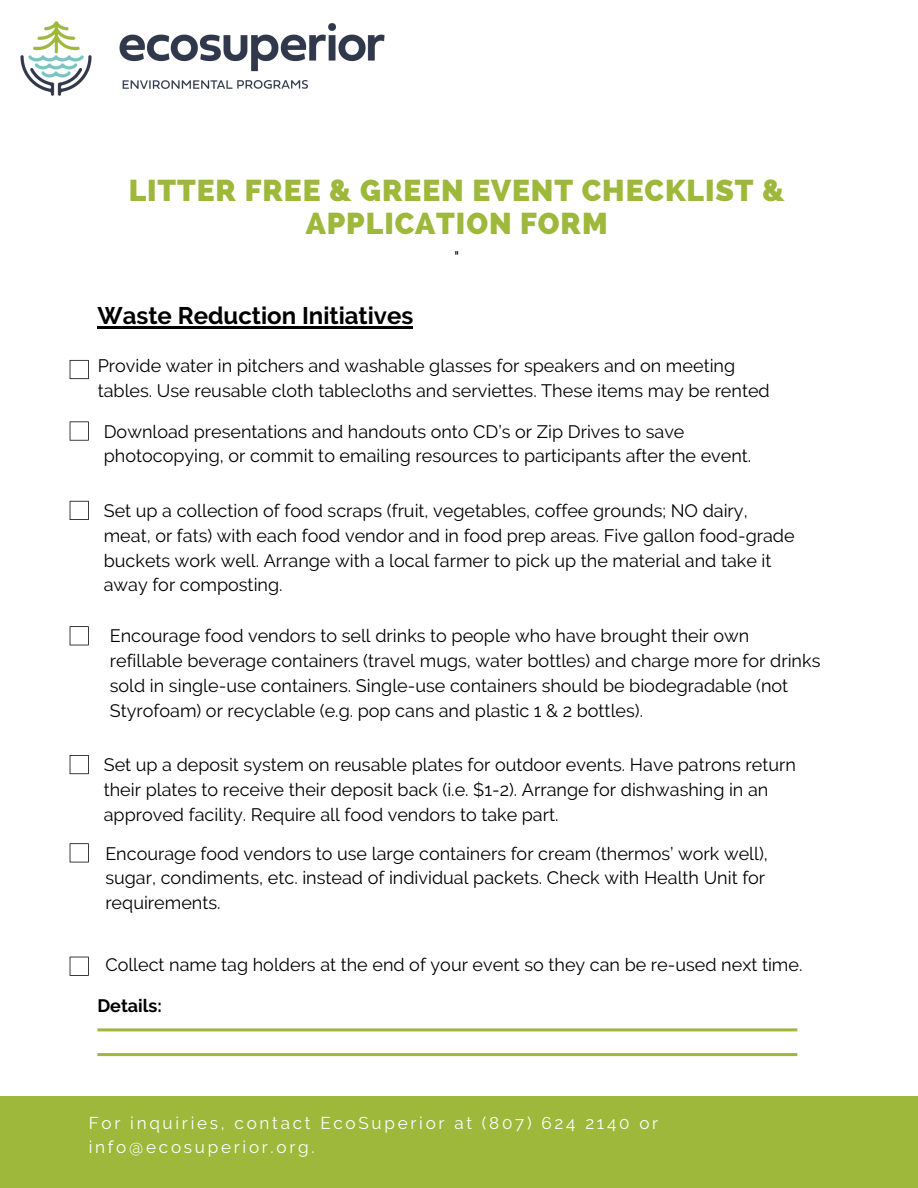
<style>
.page{position:relative;width:918px;height:1188px;background:#fff}
.page>*{position:absolute;margin:0;border:0;box-sizing:border-box;transform-origin:0 0}
.t1{font:800 30px/32.7px "Raleway";letter-spacing:.03em;color:#9eb83b;text-align:center}
.t2{font:700 24px "Raleway";color:#000}
.t3{font:18px/24.8px "Raleway";color:#000}
.t4{font:700 18px "Raleway";color:#000}
.t5{font:17.1px "Raleway";letter-spacing:.16em;color:#fff}
</style>
<div class="page">
<div style="left:0;top:1096px;width:918px;height:92px;background:#9eb83b"></div>
<img style="left:20px;top:21px;width:365px;height:75px">
<hr style="left:97px;top:326px;width:316px;height:2px;background:#000">
<svg style="left:70px;top:626px;width:19px;height:19px"></svg>
<svg style="left:70px;top:501px;width:19px;height:19px"></svg>
<svg style="left:97px;top:1028px;width:700px;height:3px;background:#abc155"></svg>
<svg style="left:97px;top:1053px;width:700px;height:3px;background:#a0b93f"></svg>
<svg style="left:70px;top:755px;width:19px;height:19px"></svg>
<svg style="left:70px;top:360px;width:19px;height:19px"></svg>
<svg style="left:70px;top:421px;width:19px;height:20px"></svg>
<svg style="left:70px;top:843px;width:19px;height:19px"></svg>
<svg style="left:70px;top:957px;width:19px;height:19px"></svg>
<p class="t1" style="left:129px;top:174px;width:658px">LITTER FREE &amp; GREEN EVENT CHECKLIST &amp;<br>APPLICATION FORM</p>
<p class="t3" style="left:454px;top:245px;width:7px">"</p>
<p class="t2" style="left:97px;top:301px;width:317px">Waste Reduction Initiatives</p>
<p class="t3" style="left:98px;top:354px;width:674px">Provide water in pitchers and washable glasses for speakers and on meeting tables. Use reusable cloth tablecloths and serviettes. These items may be rented</p>
<p class="t3" style="left:104px;top:419px;width:649px">Download presentations and handouts onto CD’s or Zip Drives to save photocopying, or commit to emailing resources to participants after the event.</p>
<p class="t3" style="left:104px;top:498px;width:692px">Set up a collection of food scraps (fruit, vegetables, coffee grounds; NO dairy, meat, or fats) with each food vendor and in food prep areas. Five gallon food-grade buckets work well. Arrange with a local farmer to pick up the material and take it away for composting.</p>
<p class="t3" style="left:110px;top:624px;width:712px">Encourage food vendors to sell drinks to people who have brought their own refillable beverage containers (travel mugs, water bottles) and charge more for drinks sold in single-use containers. Single-use containers should be biodegradable (not Styrofoam) or recyclable (e.g. pop cans and plastic 1 &amp; 2 bottles).</p>
<p class="t3" style="left:104px;top:752px;width:694px">Set up a deposit system on reusable plates for outdoor events. Have patrons return their plates to receive their deposit back (i.e. $1-2). Arrange for dishwashing in an approved facility. Require all food vendors to take part.</p>
<p class="t3" style="left:105px;top:841px;width:664px">Encourage food vendors to use large containers for cream (thermos’ work well), sugar, condiments, etc. instead of individual packets. Check with Health Unit for requirements.</p>
<p class="t3" style="left:105px;top:952px;width:699px">Collect name tag holders at the end of your event so they can be re-used next time.</p>
<p class="t4" style="left:97px;top:996px;width:66px">Details:</p>
<p class="t5" style="left:89px;top:1113px;width:571px">For inquiries, contact EcoSuperior at (807) 624 2140 or</p>
<p class="t5" style="left:89px;top:1137px;width:227px">info@ecosuperior.org.</p>
</div>
